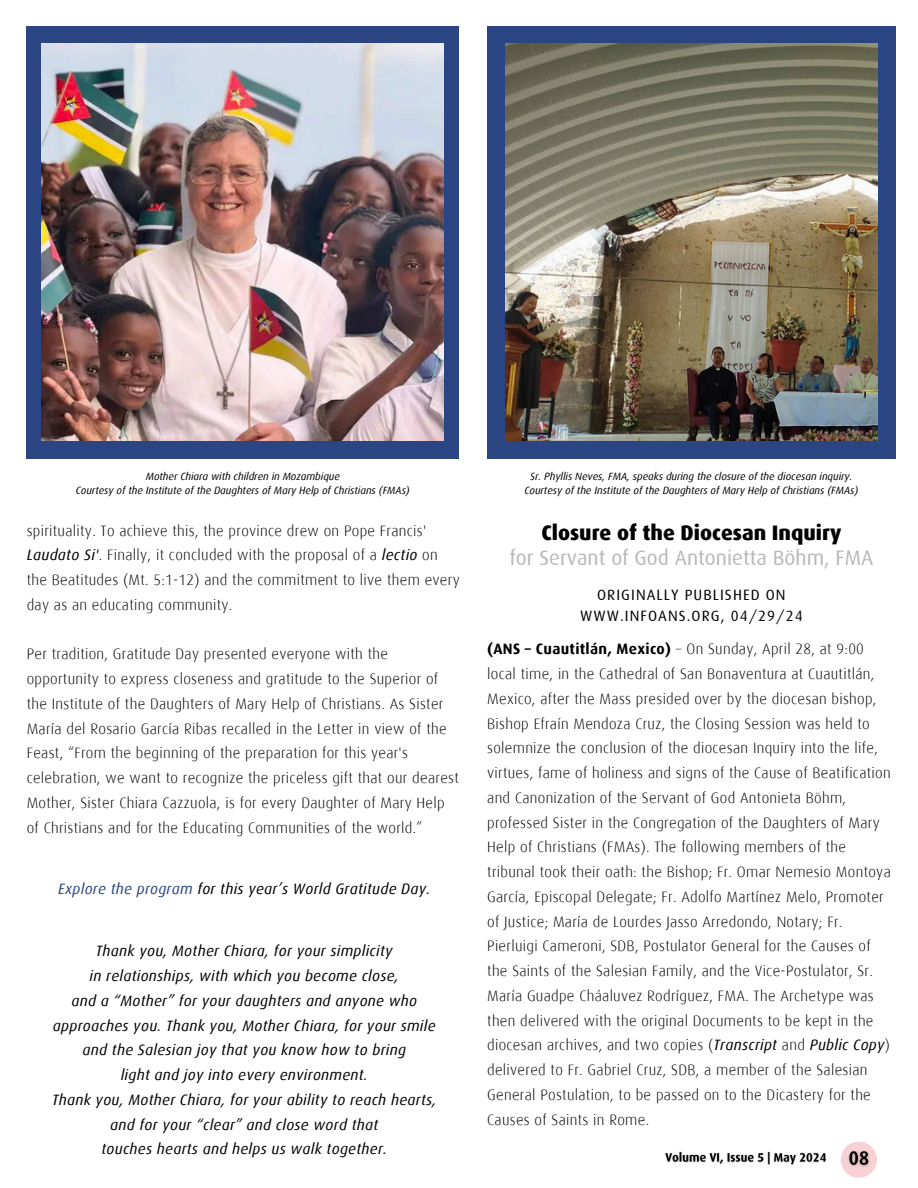
<style>
.page{position:relative;width:918px;height:1188px;background:#fff}
.page>*{position:absolute;margin:0;border:0;box-sizing:border-box;transform-origin:0 0}
.t1{font:21px/24.8px "Dax";color:#b8b8b8;text-align:center}
.t2{font:300 15px/24.8px "Dax";letter-spacing:.02em;color:#000}
.t3{font:italic 15px/24.8px "Dax";letter-spacing:.02em;color:#000;text-align:center}
.t4{font:15px/21.3px "Dax";letter-spacing:.07em;color:#000;text-align:center}
.t5{font:italic 10.5px "Dax";color:#000}
.s1{font-weight:400;font-style:italic}
.s2{color:#2b4583}
.s3{font-weight:800;color:#000}
.s4{font-weight:700}
</style>
<div class="page">
<div style="left:841px;top:1142px;width:36px;height:36px;background:#f8d1d4;border-radius:50%"></div>
<div style="left:487px;top:26px;width:409px;height:432px;background:#2b4583"></div>
<img style="left:505px;top:44px;width:373px;height:396px">
<div style="left:27px;top:26px;width:432px;height:432px;background:#2b4583"></div>
<img style="left:42px;top:44px;width:401px;height:396px">
<img style="left:665px;top:1151px;width:162px;height:14px">
<img style="left:844px;top:1146px;width:31px;height:25px">
<h1 class="t5" style="left:146px;top:472px;width:196px">Mother Chiara with children in Mozambique</h1>
<h2 class="t5" style="left:76px;top:486px;width:335px">Courtesy of the Institute of the Daughters of Mary Help of Christians (FMAs)</h2>
<h3 class="t2" style="left:27px;top:519px;width:435px">spirituality. To achieve this, the province drew on Pope Francis' <span class="s1">Laudato Si'</span>. Finally, it concluded with the proposal of a <span class="s1">lectio</span> on the Beatitudes (Mt. 5:1-12) and the commitment to live them every day as an educating community.</h3>
<h3 class="t2" style="left:27px;top:643px;width:434px">Per tradition, Gratitude Day presented everyone with the opportunity to express closeness and gratitude to the Superior of the Institute of the Daughters of Mary Help of Christians. As Sister María del Rosario García Ribas recalled in the Letter in view of the Feast, “From the beginning of the preparation for this year's celebration, we want to recognize the priceless gift that our dearest Mother, Sister Chiara Cazzuola, is for every Daughter of Mary Help of Christians and for the Educating Communities of the world.”</h3>
<h3 class="t3" style="left:58px;top:878px;width:374px"><span class="s2">Explore the program</span> for this year’s World Gratitude Day.</h3>
<p class="t3" style="left:52px;top:940px;width:386px">Thank you, Mother Chiara, for your simplicity<br>in relationships, with which you become close,<br>and a “Mother” for your daughters and anyone who approaches you. Thank you, Mother Chiara, for your smile and the Salesian joy that you know how to bring<br>light and joy into every environment.<br>Thank you, Mother Chiara, for your ability to reach hearts, and for your “clear” and close word that<br>touches hearts and helps us walk together.</p>
<h3 class="t5" style="left:530px;top:472px;width:324px">Sr. Phyllis Neves, FMA, speaks during the closure of the diocesan inquiry.</h3>
<h3 class="t5" style="left:524px;top:486px;width:335px">Courtesy of the Institute of the Daughters of Mary Help of Christians (FMAs)</h3>
<p class="t1" style="left:509px;top:520px;width:365px"><span class="s3">Closure of the Diocesan Inquiry<br></span>for Servant of God Antonietta Böhm, FMA</p>
<p class="t4" style="left:580px;top:584px;width:224px">ORIGINALLY PUBLISHED ON<br>WWW.INFOANS.ORG, 04/29/24</p>
<p class="t2" style="left:487px;top:638px;width:405px"><span class="s4">(ANS – Cuautitlán, Mexico)</span> – On Sunday, April 28, at 9:00 local time, in the Cathedral of San Bonaventura at Cuautitlán, Mexico, after the Mass presided over by the diocesan bishop, Bishop Efraín Mendoza Cruz, the Closing Session was held to solemnize the conclusion of the diocesan Inquiry into the life, virtues, fame of holiness and signs of the Cause of Beatification and Canonization of the Servant of God Antonieta Böhm, professed Sister in the Congregation of the Daughters of Mary Help of Christians (FMAs). The following members of the tribunal took their oath: the Bishop; Fr. Omar Nemesio Montoya García, Episcopal Delegate; Fr. Adolfo Martínez Melo, Promoter of Justice; María de Lourdes Jasso Arredondo, Notary; Fr.<br>Pierluigi Cameroni, SDB, Postulator General for the Causes of the Saints of the Salesian Family, and the Vice-Postulator, Sr.<br>María Guadpe Cháaluvez Rodríguez, FMA. The Archetype was then delivered with the original Documents to be kept in the diocesan archives, and two copies (<span class="s1">Transcript</span> and <span class="s1">Public Copy</span>) delivered to Fr. Gabriel Cruz, SDB, a member of the Salesian General Postulation, to be passed on to the Dicastery for the Causes of Saints in Rome.</p>
</div>
